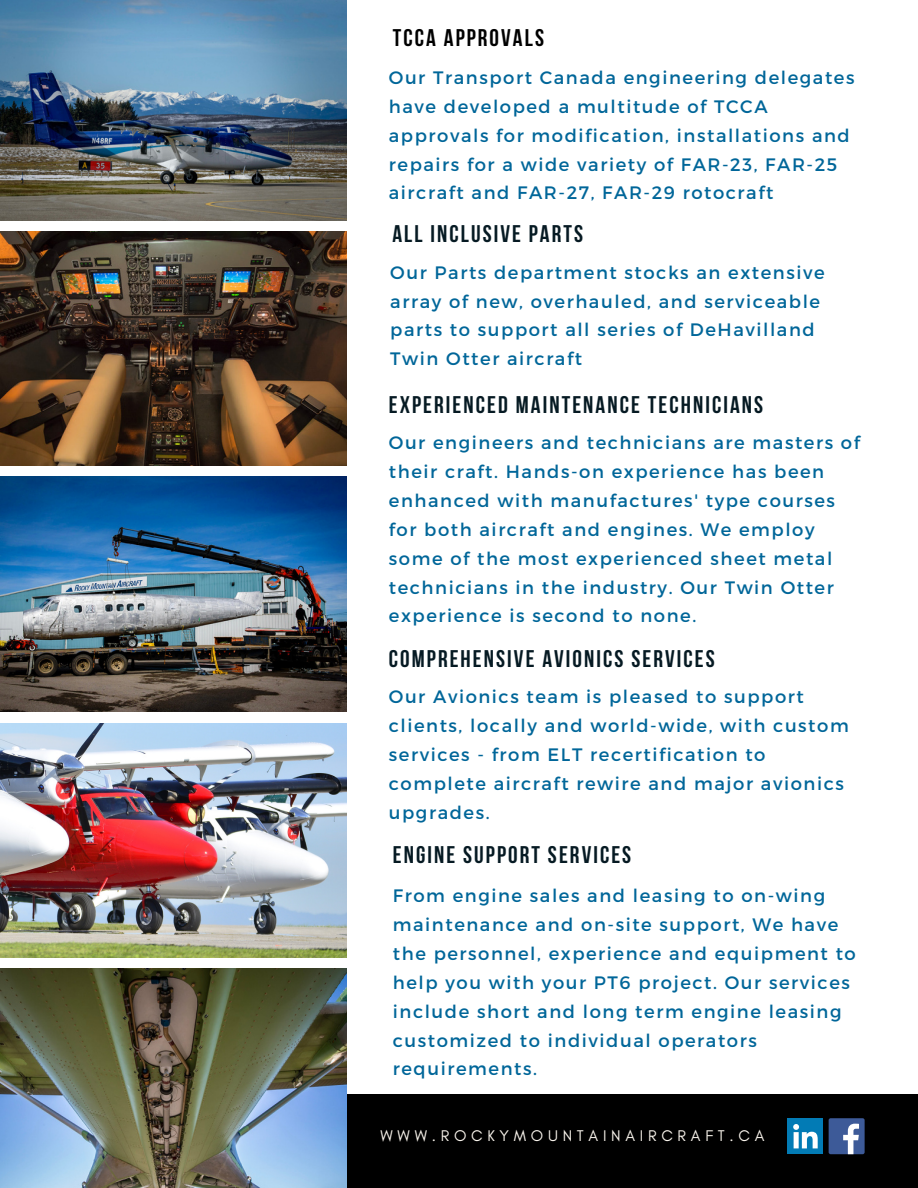
<style>
.page{position:relative;width:918px;height:1188px;background:#fff}
.page>*{position:absolute;margin:0;border:0;box-sizing:border-box;transform-origin:0 0}
.t1{font:700 24px "Bebas Neue";letter-spacing:.085em;color:#061a23}
.t2{font:700 24px "Bebas Neue";letter-spacing:.085em;color:#000}
.t3{font:18px/28.8px "Montserrat";letter-spacing:.085em;color:#069}
.t4{font:15.75px "Glacial Indifference";letter-spacing:.3em;color:#faf5ed}
</style>
<div class="page">
<div style="left:0;top:1095px;width:918px;height:93px;background:#000"></div>
<img style="left:0;top:0;width:347px;height:220px">
<img style="left:0;top:231px;width:347px;height:234px">
<img style="left:0;top:477px;width:347px;height:235px">
<img style="left:0;top:723px;width:347px;height:234px">
<img style="left:0;top:968px;width:347px;height:220px">
<div style="left:829px;top:1118px;width:36px;height:36px;background:#3d5a98;border-radius:2px"></div>
<svg style="left:843px;top:1124px;width:16px;height:30px"></svg>
<div style="left:787px;top:1118px;width:36px;height:36px;background:#027bb5"></div>
<svg style="left:793px;top:1124px;width:25px;height:24px"></svg>
<p class="t2" style="left:393px;top:28px;width:153px">TCCA APPROVALS</p>
<p class="t3" style="left:389px;top:62px;width:467px">Our Transport Canada engineering delegates have developed a multitude of TCCA approvals for modification, installations and repairs for a wide variety of FAR-23, FAR-25 aircraft and FAR-27, FAR-29 rotocraft</p>
<p class="t1" style="left:392px;top:224px;width:192px">ALL INCLUSIVE PARTS</p>
<p class="t3" style="left:390px;top:257px;width:436px">Our Parts department stocks an extensive array of new, overhauled, and serviceable parts to support all series of DeHavilland Twin Otter aircraft</p>
<p class="t1" style="left:389px;top:395px;width:376px">EXPERIENCED MAINTENANCE TECHNICIANS</p>
<p class="t3" style="left:389px;top:427px;width:473px">Our engineers and technicians are masters of their craft. Hands-on experience has been enhanced with manufactures' type courses for both aircraft and engines. We employ some of the most experienced sheet metal technicians in the industry. Our Twin Otter experience is second to none.</p>
<p class="t1" style="left:389px;top:649px;width:327px">COMPREHENSIVE AVIONICS SERVICES</p>
<p class="t3" style="left:389px;top:681px;width:461px">Our Avionics team is pleased to support clients, locally and world-wide, with custom services - from ELT recertification to complete aircraft rewire and major avionics upgrades.</p>
<p class="t1" style="left:393px;top:845px;width:240px">ENGINE SUPPORT SERVICES</p>
<p class="t3" style="left:393px;top:881px;width:464px">From engine sales and leasing to on-wing maintenance and on-site support, We have the personnel, experience and equipment to help you with your PT6 project. Our services include short and long term engine leasing customized to individual operators requirements.</p>
<p class="t4" style="left:381px;top:1126px;width:385px">WWW.ROCKYMOUNTAINAIRCRAFT.CA</p>
</div>
